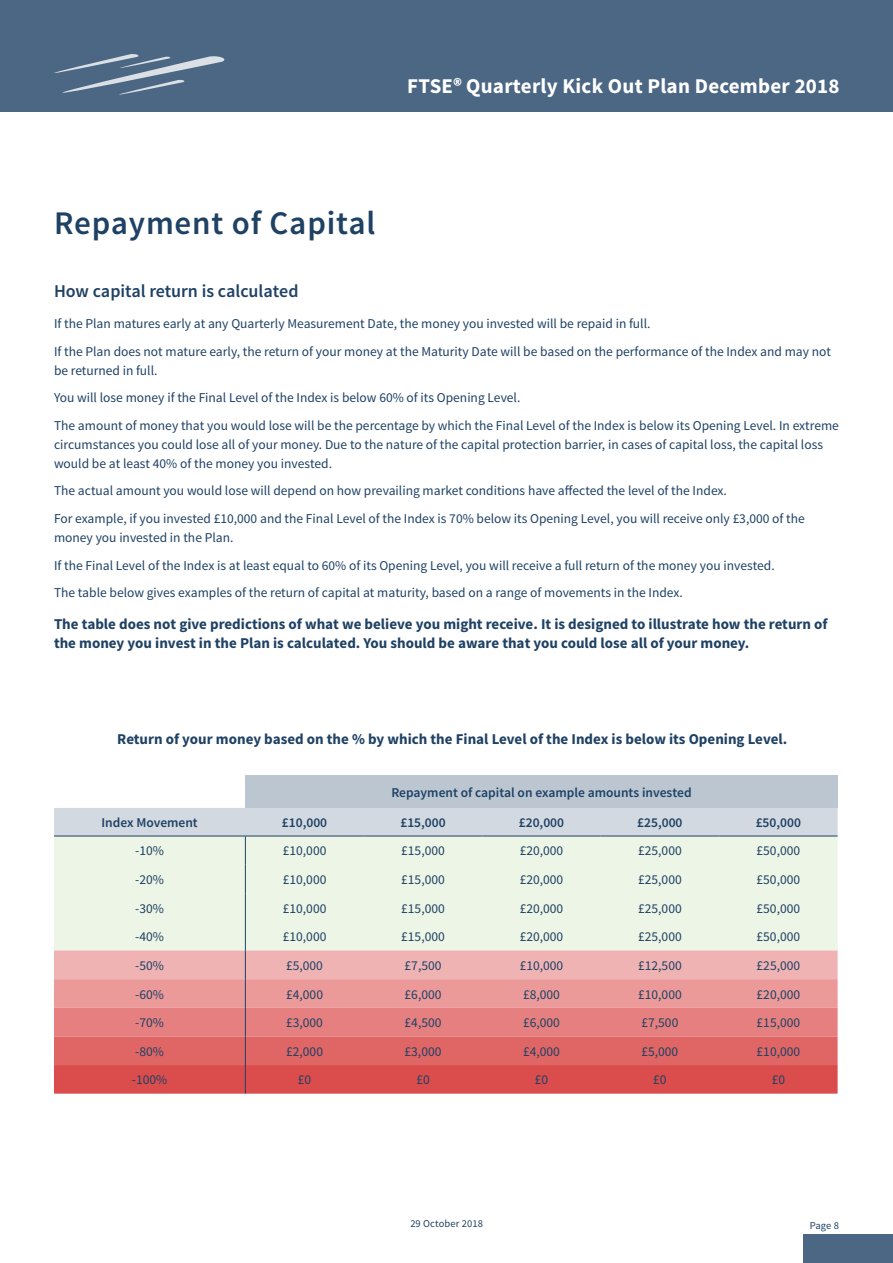
<style>
.page{position:relative;width:893px;height:1263px;background:#fff}
.page>*{position:absolute;margin:0;border:0;box-sizing:border-box;transform-origin:0 0}
.Heading{font:600 33px "Source Sans Pro";letter-spacing:.025em;color:#1e4164}
.t1{font:700 21px "Source Sans Pro";letter-spacing:.01em;color:#fff}
.Sub-heading{font:600 18px "Source Sans Pro";color:#1e4164}
.Sub-sub_heading{font:700 15px/19.5px "Source Sans Pro";color:#1e4164}
.Body_Text{font:13.5px/18.8px "Source Sans Pro";color:#1e4164}
.Body_Text-2{font:600 13.5px "Source Sans Pro";color:#1e4164}
.t2{font:10.5px "Source Sans Pro";letter-spacing:.01em;color:#1e4164}
.s1{font-family:"ITC Stone Sans Com"}
</style>
<div class="page">
<div style="left:1px;top:0;width:892px;height:112px;background:#4b6783"></div>
<hr style="left:0;top:0;width:1px;height:112px;background:#4b6783">
<svg style="left:54px;top:54px;width:171px;height:41px"></svg>
<div style="left:245px;top:775px;width:593px;height:33px;background:#bbc6d1"></div>
<svg style="left:54px;top:808px;width:784px;height:286px;background:#e6b7b2"></svg>
<div style="left:803px;top:1234px;width:90px;height:29px;background:#4b6783"></div>
<h2 class="t1" style="left:407px;top:72px;width:434px">FTSE<span class="s1">®</span> Quarterly Kick Out Plan December 2018</h2>
<p class="Heading" style="left:54px;top:202px;width:323px">Repayment of Capital</p>
<p class="Sub-heading" style="left:54px;top:280px;width:246px">How capital return is calculated</p>
<p class="Body_Text" style="left:54px;top:314px;width:598px">If the Plan matures early at any Quarterly Measurement Date, the money you invested will be repaid in full.</p>
<p class="Body_Text" style="left:54px;top:342px;width:779px">If the Plan does not mature early, the return of your money at the Maturity Date will be based on the performance of the Index and may not be returned in full.</p>
<p class="Body_Text" style="left:54px;top:389px;width:468px">You will lose money if the Final Level of the Index is below 60% of its Opening Level.</p>
<p class="Body_Text" style="left:54px;top:416px;width:786px">The amount of money that you would lose will be the percentage by which the Final Level of the Index is below its Opening Level. In extreme circumstances you could lose all of your money. Due to the nature of the capital protection barrier, in cases of capital loss, the capital loss would be at least 40% of the money you invested.</p>
<p class="Body_Text" style="left:54px;top:482px;width:674px">The actual amount you would lose will depend on how prevailing market conditions have affected the level of the Index.</p>
<p class="Body_Text" style="left:54px;top:509px;width:752px">For example, if you invested £10,000 and the Final Level of the Index is 70% below its Opening Level, you will receive only £3,000 of the money you invested in the Plan.</p>
<p class="Body_Text" style="left:54px;top:556px;width:722px">If the Final Level of the Index is at least equal to 60% of its Opening Level, you will receive a full return of the money you invested.</p>
<p class="Body_Text" style="left:54px;top:584px;width:630px">The table below gives examples of the return of capital at maturity, based on a range of movements in the Index.</p>
<p class="Sub-sub_heading" style="left:54px;top:615px;width:775px">The table does not give predictions of what we believe you might receive. It is designed to illustrate how the return of the money you invest in the Plan is calculated. You should be aware that you could lose all of your money.</p>
<p class="Sub-sub_heading" style="left:117px;top:729px;width:671px">Return of your money based on the % by which the Final Level of the Index is below its Opening Level.</p>
<p class="Body_Text-2" style="left:391px;top:784px;width:302px">Repayment of capital on example amounts invested</p>
<p class="Body_Text-2" style="left:102px;top:814px;width:98px">Index Movement</p>
<p class="Body_Text-2" style="left:282px;top:814px;width:47px">£10,000</p>
<p class="Body_Text-2" style="left:400px;top:814px;width:47px">£15,000</p>
<p class="Body_Text-2" style="left:519px;top:814px;width:47px">£20,000</p>
<p class="Body_Text-2" style="left:637px;top:814px;width:47px">£25,000</p>
<p class="Body_Text-2" style="left:756px;top:814px;width:47px">£50,000</p>
<p class="Body_Text" style="left:135px;top:842px;width:30px">-10%</p>
<p class="Body_Text" style="left:283px;top:842px;width:45px">£10,000</p>
<p class="Body_Text" style="left:401px;top:842px;width:45px">£15,000</p>
<p class="Body_Text" style="left:520px;top:842px;width:45px">£20,000</p>
<p class="Body_Text" style="left:638px;top:842px;width:45px">£25,000</p>
<p class="Body_Text" style="left:757px;top:842px;width:45px">£50,000</p>
<p class="Body_Text" style="left:135px;top:870px;width:30px">-20%</p>
<p class="Body_Text" style="left:283px;top:870px;width:45px">£10,000</p>
<p class="Body_Text" style="left:401px;top:870px;width:45px">£15,000</p>
<p class="Body_Text" style="left:520px;top:870px;width:45px">£20,000</p>
<p class="Body_Text" style="left:638px;top:870px;width:45px">£25,000</p>
<p class="Body_Text" style="left:757px;top:870px;width:45px">£50,000</p>
<p class="Body_Text" style="left:135px;top:899px;width:30px">-30%</p>
<p class="Body_Text" style="left:283px;top:899px;width:45px">£10,000</p>
<p class="Body_Text" style="left:401px;top:899px;width:45px">£15,000</p>
<p class="Body_Text" style="left:520px;top:899px;width:45px">£20,000</p>
<p class="Body_Text" style="left:638px;top:899px;width:45px">£25,000</p>
<p class="Body_Text" style="left:757px;top:899px;width:45px">£50,000</p>
<p class="Body_Text" style="left:135px;top:928px;width:30px">-40%</p>
<p class="Body_Text" style="left:283px;top:928px;width:45px">£10,000</p>
<p class="Body_Text" style="left:401px;top:928px;width:45px">£15,000</p>
<p class="Body_Text" style="left:520px;top:928px;width:45px">£20,000</p>
<p class="Body_Text" style="left:638px;top:928px;width:45px">£25,000</p>
<p class="Body_Text" style="left:757px;top:928px;width:45px">£50,000</p>
<p class="Body_Text" style="left:135px;top:956px;width:30px">-50%</p>
<p class="Body_Text" style="left:286px;top:956px;width:38px">£5,000</p>
<p class="Body_Text" style="left:405px;top:956px;width:38px">£7,500</p>
<p class="Body_Text" style="left:520px;top:956px;width:45px">£10,000</p>
<p class="Body_Text" style="left:638px;top:956px;width:45px">£12,500</p>
<p class="Body_Text" style="left:757px;top:956px;width:45px">£25,000</p>
<p class="Body_Text" style="left:135px;top:985px;width:30px">-60%</p>
<p class="Body_Text" style="left:286px;top:985px;width:38px">£4,000</p>
<p class="Body_Text" style="left:405px;top:985px;width:38px">£6,000</p>
<p class="Body_Text" style="left:523px;top:985px;width:38px">£8,000</p>
<p class="Body_Text" style="left:638px;top:985px;width:45px">£10,000</p>
<p class="Body_Text" style="left:757px;top:985px;width:45px">£20,000</p>
<p class="Body_Text" style="left:135px;top:1013px;width:30px">-70%</p>
<p class="Body_Text" style="left:286px;top:1013px;width:38px">£3,000</p>
<p class="Body_Text" style="left:405px;top:1013px;width:38px">£4,500</p>
<p class="Body_Text" style="left:523px;top:1013px;width:38px">£6,000</p>
<p class="Body_Text" style="left:641px;top:1013px;width:38px">£7,500</p>
<p class="Body_Text" style="left:757px;top:1013px;width:45px">£15,000</p>
<p class="Body_Text" style="left:135px;top:1042px;width:30px">-80%</p>
<p class="Body_Text" style="left:286px;top:1042px;width:38px">£2,000</p>
<p class="Body_Text" style="left:405px;top:1042px;width:38px">£3,000</p>
<p class="Body_Text" style="left:523px;top:1042px;width:38px">£4,000</p>
<p class="Body_Text" style="left:641px;top:1042px;width:38px">£5,000</p>
<p class="Body_Text" style="left:757px;top:1042px;width:45px">£10,000</p>
<p class="Body_Text" style="left:132px;top:1071px;width:37px">-100%</p>
<p class="Body_Text" style="left:298px;top:1071px;width:15px">£0</p>
<p class="Body_Text" style="left:416px;top:1071px;width:15px">£0</p>
<p class="Body_Text" style="left:535px;top:1071px;width:15px">£0</p>
<p class="Body_Text" style="left:653px;top:1071px;width:15px">£0</p>
<p class="Body_Text" style="left:772px;top:1071px;width:15px">£0</p>
<p class="t2" style="left:410px;top:1217px;width:74px">29 October 2018</p>
<p class="t2" style="left:810px;top:1219px;width:31px">Page 8</p>
</div>
